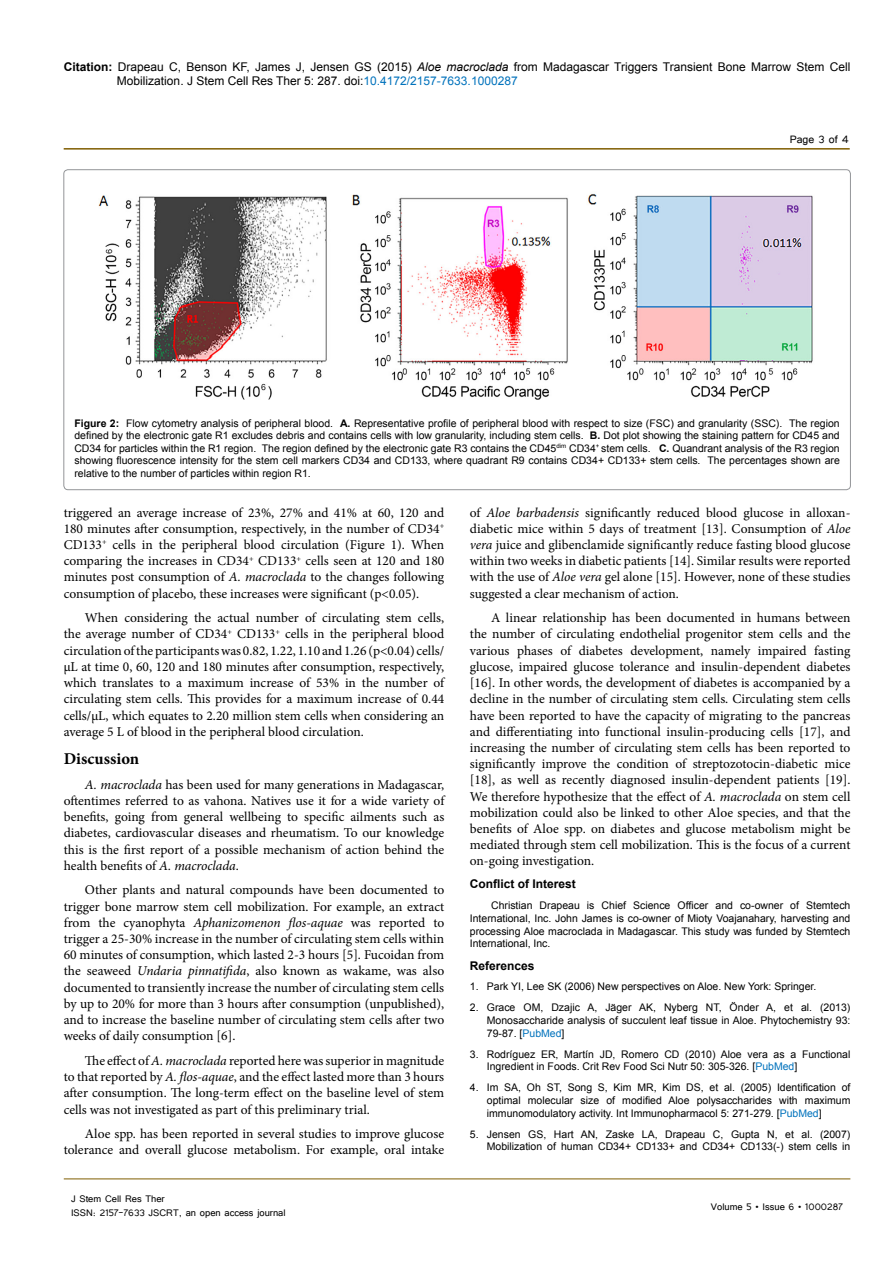
<style>
.page{position:relative;width:893px;height:1263px;background:#fff}
.page>*{position:absolute;margin:0;border:0;box-sizing:border-box;transform-origin:0 0}
.Sh{font:700 16.5px "Minion Pro";color:#000}
.t1{font:13.5px/16.2px "Minion Pro";color:#000;text-align:justify}
.t2{font:13.5px "Tunga";color:#000}
.t3{font:12px/14.4px "Arial";color:#000}
.t4{font:12px/14.4px "Tunga";color:#000}
.Sh-2{font:700 12px "Arial";color:#000}
.t5{font:10.5px/12.6px "Arial";color:#000;text-align:justify}
.s1{font-weight:700}
.s2{font-style:italic}
.s3{color:#0072bc}
</style>
<div class="page">
<hr style="left:64px;top:148px;width:786px;height:2px;background:#7f5d00">
<hr style="left:64px;top:1179px;width:786px;height:1px;background:#7f5d00">
<img style="left:98px;top:194px;width:715px;height:206px">
<p class="t3" style="left:117px;top:60px;width:735px;text-indent:-53px"><span class="s1">Citation:</span> Drapeau C, Benson KF, James J, Jensen GS (2015) <span class="s2">Aloe macroclada</span> from Madagascar Triggers Transient Bone Marrow Stem Cell<br>Mobilization. J Stem Cell Res Ther 5: 287. doi:<span class="s3">10.4172/2157-7633.1000287</span></p>
<p class="t2" style="left:790px;top:131px;width:61px">Page 3 of 4</p>
<p class="t5" style="left:74px;top:417px;width:767px"><span class="s1">Figure 2:</span> Flow cytometry analysis of peripheral blood. <span class="s1">A.</span> Representative profile of peripheral blood with respect to size (FSC) and granularity (SSC). The region defined by the electronic gate R1 excludes debris and contains cells with low granularity, including stem cells. <span class="s1">B.</span> Dot plot showing the staining pattern for CD45 and CD34 for particles within the R1 region. The region defined by the electronic gate R3 contains the CD45<sup>dim</sup> CD34<sup>+</sup> stem cells. <span class="s1">C.</span> Quandrant analysis of the R3 region showing fluorescence intensity for the stem cell markers CD34 and CD133, where quadrant R9 contains CD34+ CD133+ stem cells. The percentages shown are relative to the number of particles within region R1.</p>
<p class="t1" style="left:64px;top:504px;width:382px">triggered an average increase of 23%, 27% and 41% at 60, 120 and 180 minutes after consumption, respectively, in the number of CD34<sup>+ </sup>CD133<sup>+</sup> cells in the peripheral blood circulation (Figure 1). When comparing the increases in CD34<sup>+</sup> CD133<sup>+</sup> cells seen at 120 and 180 minutes post consumption of <span class="s2">A. macroclada</span> to the changes following consumption of placebo, these increases were significant (p&lt;0.05).</p>
<p class="t1" style="left:64px;top:610px;width:382px;text-indent:21px">When considering the actual number of circulating stem cells, the average number of CD34<sup>+</sup> CD133<sup>+</sup> cells in the peripheral blood circulation of the participants was 0.82, 1.22, 1.10 and 1.26 (p&lt;0.04) cells/ μL at time 0, 60, 120 and 180 minutes after consumption, respectively, which translates to a maximum increase of 53% in the number of circulating stem cells. This provides for a maximum increase of 0.44 cells/μL, which equates to 2.20 million stem cells when considering an average 5 L of blood in the peripheral blood circulation.</p>
<p class="Sh" style="left:64px;top:747px;width:77px">Discussion</p>
<p class="t1" style="left:64px;top:776px;width:382px;text-indent:21px"><span class="s2">A. macroclada</span> has been used for many generations in Madagascar, oftentimes referred to as vahona. Natives use it for a wide variety of benefits, going from general wellbeing to specific ailments such as diabetes, cardiovascular diseases and rheumatism. To our knowledge this is the first report of a possible mechanism of action behind the health benefits of <span class="s2">A. macroclada</span>.</p>
<p class="t1" style="left:64px;top:882px;width:382px;text-indent:21px">Other plants and natural compounds have been documented to trigger bone marrow stem cell mobilization. For example, an extract from the cyanophyta <span class="s2">Aphanizomenon flos-aquae</span> was reported to trigger a 25-30% increase in the number of circulating stem cells within 60 minutes of consumption, which lasted 2-3 hours [5]. Fucoidan from the seaweed <span class="s2">Undaria pinnatifida</span>, also known as wakame, was also documented to transiently increase the number of circulating stem cells by up to 20% for more than 3 hours after consumption (unpublished), and to increase the baseline number of circulating stem cells after two weeks of daily consumption [6].</p>
<p class="t1" style="left:64px;top:1052px;width:382px;text-indent:21px">The effect of <span class="s2">A. macroclada</span> reported here was superior in magnitude to that reported by <span class="s2">A. flos-aquae</span>, and the effect lasted more than 3 hours after consumption. The long-term effect on the baseline level of stem cells was not investigated as part of this preliminary trial.</p>
<p class="t1" style="left:64px;top:1126px;width:382px;text-align:right">Aloe spp. has been reported in several studies to improve glucose tolerance and overall glucose metabolism. For example, oral intake</p>
<p class="t4" style="left:71px;top:1190px;width:216px">J Stem Cell Res Ther<br>ISSN: 2157-7633 JSCRT, an open access journal</p>
<p class="t1" style="left:470px;top:504px;width:382px">of <span class="s2">Aloe barbadensis</span> significantly reduced blood glucose in alloxan&shy;diabetic mice within 5 days of treatment [13]. Consumption of <span class="s2">Aloe vera</span> juice and glibenclamide significantly reduce fasting blood glucose within two weeks in diabetic patients [14]. Similar results were reported with the use of <span class="s2">Aloe vera</span> gel alone [15]. However, none of these studies suggested a clear mechanism of action.</p>
<p class="t1" style="left:470px;top:610px;width:382px;text-indent:21px">A linear relationship has been documented in humans between the number of circulating endothelial progenitor stem cells and the various phases of diabetes development, namely impaired fasting glucose, impaired glucose tolerance and insulin-dependent diabetes [16]. In other words, the development of diabetes is accompanied by a decline in the number of circulating stem cells. Circulating stem cells have been reported to have the capacity of migrating to the pancreas and differentiating into functional insulin-producing cells [17], and increasing the number of circulating stem cells has been reported to significantly improve the condition of streptozotocin-diabetic mice [18], as well as recently diagnosed insulin-dependent patients [19].<br>We therefore hypothesize that the effect of <span class="s2">A. macroclada</span> on stem cell mobilization could also be linked to other Aloe species, and that the benefits of Aloe spp. on diabetes and glucose metabolism might be mediated through stem cell mobilization. This is the focus of a current on-going investigation.</p>
<p class="Sh-2" style="left:470px;top:876px;width:108px">Conflict of Interest</p>
<p class="t5" style="left:470px;top:899px;width:382px;text-indent:21px">Christian Drapeau is Chief Science Officer and co-owner of Stemtech International, Inc. John James is co-owner of Mioty Voajanahary, harvesting and processing Aloe macroclada in Madagascar. This study was funded by Stemtech International, Inc.</p>
<p class="Sh-2" style="left:470px;top:957px;width:66px">References</p>
<p class="t5" style="left:470px;top:980px;width:348px">1. Park YI, Lee SK (2006) New perspectives on Aloe. New York: Springer.</p>
<p class="t5" style="left:487px;top:1001px;width:365px;text-indent:-17px">2. Grace OM, Dzajic A, Jäger AK, Nyberg NT, Önder A, et al. (2013)<br>Monosaccharide analysis of succulent leaf tissue in Aloe. Phytochemistry 93:<br>79-87. [<span class="s3">PubMed</span>]</p>
<p class="t5" style="left:487px;top:1048px;width:365px;text-indent:-17px">3. Rodríguez ER, Martín JD, Romero CD (2010) Aloe vera as a Functional<br>Ingredient in Foods. Crit Rev Food Sci Nutr 50: 305-326. [<span class="s3">PubMed</span>]</p>
<p class="t5" style="left:487px;top:1081px;width:365px;text-indent:-17px">4. Im SA, Oh ST, Song S, Kim MR, Kim DS, et al. (2005) Identification of optimal molecular size of modified Aloe polysaccharides with maximum immunomodulatory activity. Int Immunopharmacol 5: 271-279. [<span class="s3">PubMed</span>]</p>
<p class="t5" style="left:470px;top:1128px;width:382px;text-align:right">5. Jensen GS, Hart AN, Zaske LA, Drapeau C, Gupta N, et al. (2007)<br>Mobilization of human CD34+ CD133+ and CD34+ CD133(-) stem cells in</p>
<p class="t4" style="left:711px;top:1199px;width:133px">Volume 5 • Issue 6 • 1000287</p>
</div>
